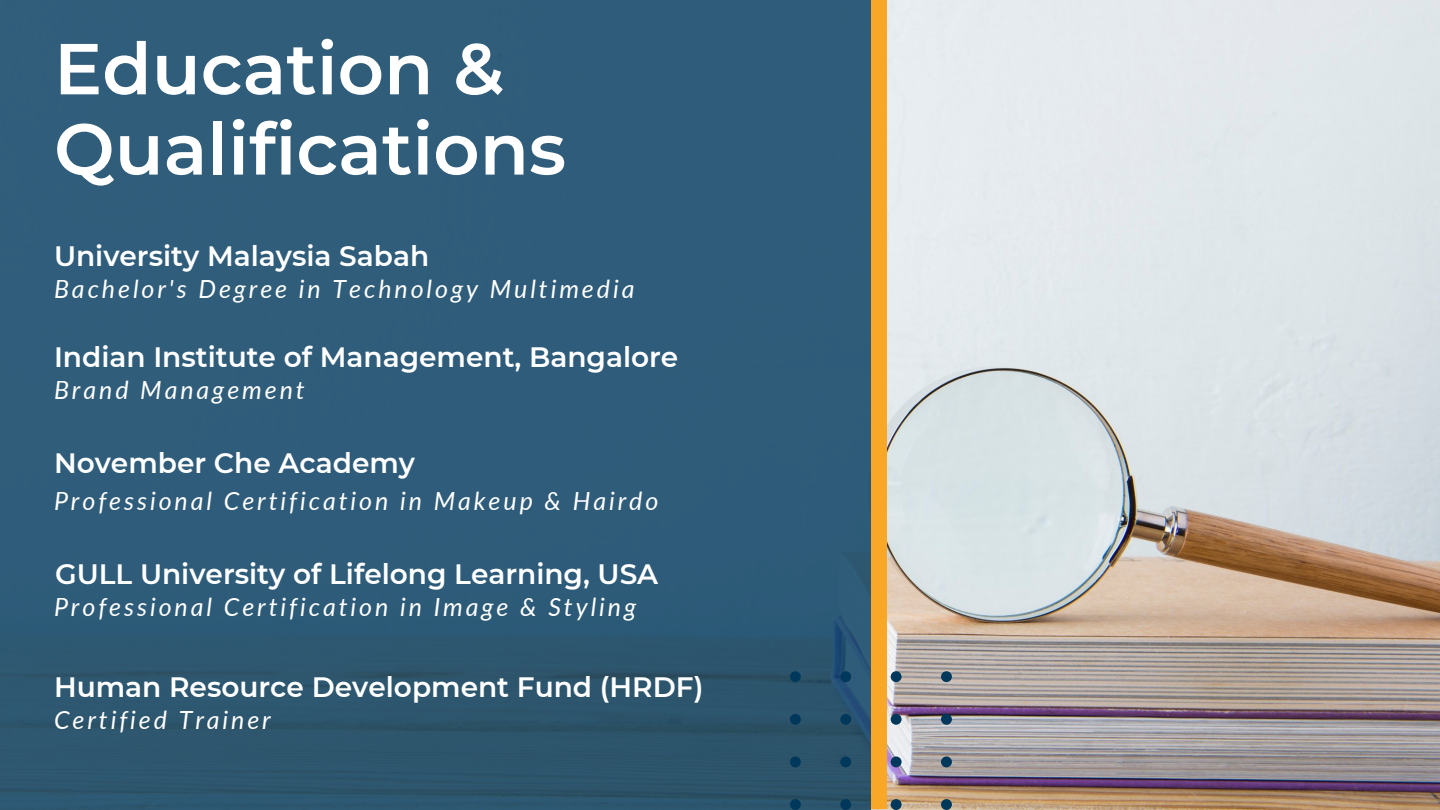
<style>
.page{position:relative;width:1440px;height:810px;background:#fff}
.page>*{position:absolute;margin:0;border:0;box-sizing:border-box;transform-origin:0 0}
.t1{font:600 72px/80.2px "Montserrat";color:#fff}
.t2{font:600 28px "Montserrat";color:#fff}
.t3{font:italic 25px "Lato";letter-spacing:.115em;color:#fff}
</style>
<div class="page">
<img style="left:887px;top:0;width:553px;height:810px">
<div style="left:871px;top:0;width:16px;height:809px;background:#f9a727"></div>
<img style="left:871px;top:671px;width:81px;height:139px">
<div style="left:0;top:0;width:871px;height:810px;background:linear-gradient(to bottom,#305f7e,#2c5770)"></div>
<p class="t1" style="left:54px;top:28px;width:514px">Education &amp;<br>Qualifications</p>
<p class="t2" style="left:54px;top:239px;width:377px">University Malaysia Sabah</p>
<p class="t3" style="left:54px;top:274px;width:582px">Bachelor's Degree in Technology Multimedia</p>
<p class="t2" style="left:54px;top:340px;width:626px">Indian Institute of Management, Bangalore</p>
<p class="t3" style="left:54px;top:374px;width:252px">Brand Management</p>
<p class="t2" style="left:54px;top:446px;width:363px">November Che Academy</p>
<p class="t3" style="left:54px;top:485px;width:606px">Professional Certification in Makeup &amp; Hairdo</p>
<p class="t2" style="left:55px;top:557px;width:605px">GULL University of Lifelong Learning, USA</p>
<p class="t3" style="left:54px;top:591px;width:584px">Professional Certification in Image &amp; Styling</p>
<p class="t2" style="left:54px;top:670px;width:651px">Human Resource Development Fund (HRDF)</p>
<p class="t3" style="left:54px;top:704px;width:218px">Certified Trainer</p>
</div>
